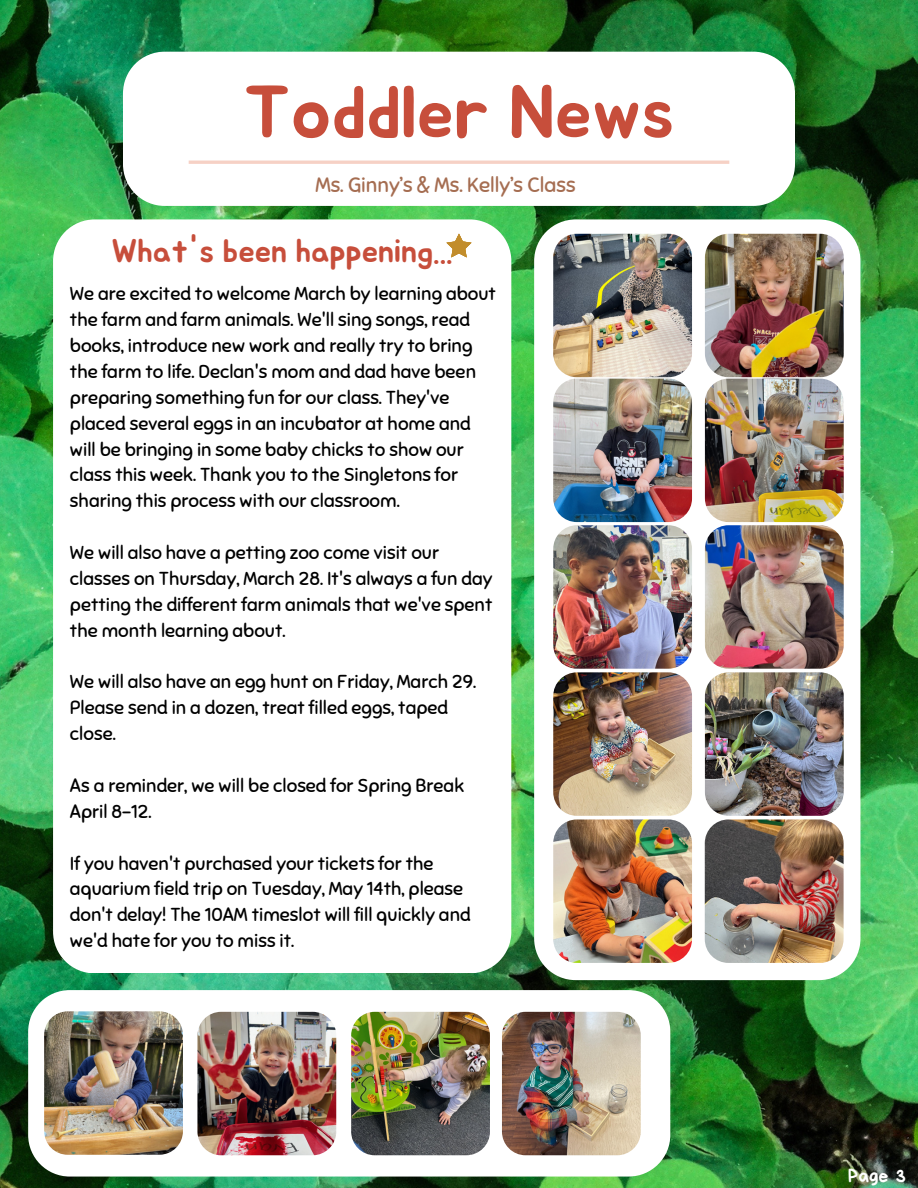
<style>
.page{position:relative;width:918px;height:1188px;background:#fff}
.page>*{position:absolute;margin:0;border:0;box-sizing:border-box;transform-origin:0 0}
.t1{font:73.5px "Jua";color:#c74e3b}
.t2{font:32.55px "Jua";color:#c74e3b}
.t3{font:20.85px "Sniglet";color:#a56d51}
.t4{font:19.8px "Bryndan Write";color:#fff}
.t5{font:18.75px/25.8px "Sniglet";color:#000}
</style>
<div class="page">
<img style="left:0;top:0;width:918px;height:1188px">
<svg style="left:123px;top:52px;width:672px;height:154px"></svg>
<hr style="left:189px;top:161px;width:540px;height:3px;background:#e05f37">
<svg style="left:53px;top:219px;width:458px;height:754px"></svg>
<div style="left:28px;top:990px;width:642px;height:187px;background:#fff;border-radius:42px"></div>
<img style="left:502px;top:1012px;width:139px;height:143px;border-radius:24px">
<img style="left:351px;top:1012px;width:139px;height:143px;border-radius:24px">
<img style="left:197px;top:1012px;width:139px;height:143px;border-radius:24px">
<img style="left:44px;top:1011px;width:139px;height:144px;border-radius:24px">
<div style="left:534px;top:219px;width:326px;height:761px;background:#fff;border-radius:42px"></div>
<img style="left:553px;top:234px;width:139px;height:143px;border-radius:24px">
<img style="left:553px;top:379px;width:139px;height:143px;border-radius:24px">
<img style="left:553px;top:525px;width:139px;height:144px;border-radius:24px">
<img style="left:553px;top:672px;width:139px;height:144px;border-radius:24px">
<img style="left:705px;top:234px;width:139px;height:143px;border-radius:24px">
<img style="left:705px;top:379px;width:139px;height:143px;border-radius:24px">
<img style="left:705px;top:525px;width:139px;height:144px;border-radius:24px">
<img style="left:705px;top:672px;width:139px;height:144px;border-radius:24px">
<img style="left:553px;top:819px;width:139px;height:144px;border-radius:24px">
<img style="left:705px;top:819px;width:139px;height:144px;border-radius:24px">
<svg style="left:446px;top:234px;width:25px;height:23px"></svg>
<h3 class="t1" style="left:243px;top:79px;width:433px">Toddler News</h3>
<p class="t3" style="left:315px;top:172px;width:262px">Ms. Ginny’s &amp; Ms. Kelly’s Class</p>
<p class="t2" style="left:112px;top:236px;width:343px">What's been happening...</p>
<p class="t5" style="left:70px;top:281px;width:428px">We are excited to welcome March by learning about the farm and farm animals. We'll sing songs, read books, introduce new work and really try to bring the farm to life. Declan's mom and dad have been preparing something fun for our class. They've placed several eggs in an incubator at home and will be bringing in some baby chicks to show our class this week. Thank you to the Singletons for sharing this process with our classroom.</p>
<p class="t5" style="left:70px;top:540px;width:424px">We will also have a petting zoo come visit our classes on Thursday, March 28. It's always a fun day petting the different farm animals that we've spent the month learning about.</p>
<p class="t5" style="left:70px;top:669px;width:408px">We will also have an egg hunt on Friday, March 29.<br>Please send in a dozen, treat filled eggs, taped close.</p>
<p class="t5" style="left:70px;top:773px;width:396px">As a reminder, we will be closed for Spring Break<br>April 8-12.</p>
<p class="t5" style="left:70px;top:850px;width:402px">If you haven't purchased your tickets for the aquarium field trip on Tuesday, May 14th, please don't delay! The 10AM timeslot will fill quickly and we'd hate for you to miss it.</p>
<h1 class="t4" style="left:848px;top:1166px;width:59px">Page 3</h1>
</div>
